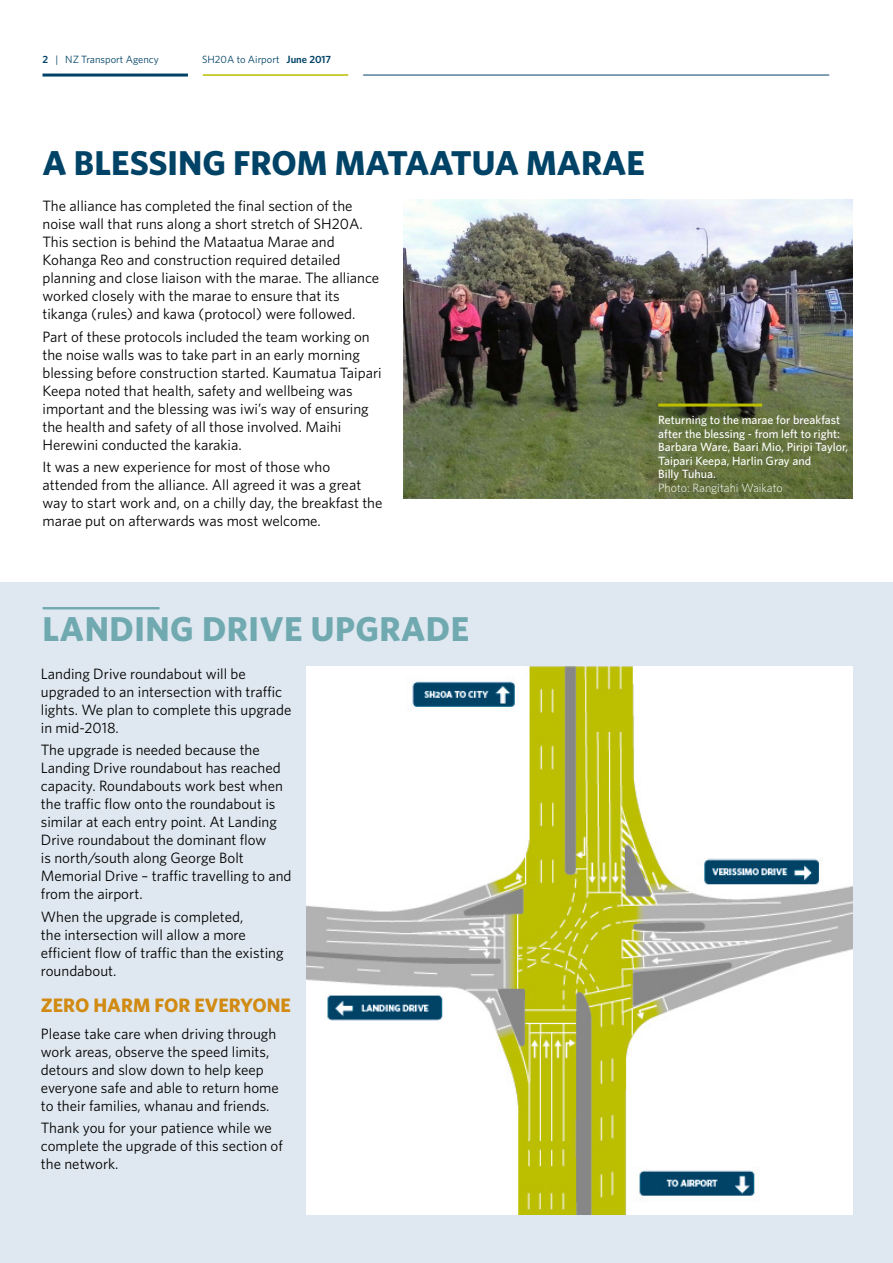
<style>
.page{position:relative;width:893px;height:1263px;background:#fff}
.page>*{position:absolute;margin:0;border:0;box-sizing:border-box;transform-origin:0 0}
.t1{font:700 34.5px "Whitney";color:#004366}
.t2{font:700 34.5px "Whitney";letter-spacing:.015em;color:#70a9b0}
.t3{font:700 19.5px "Whitney";color:#d18a12}
.t4{font:15px/18px "Whitney";color:#000}
.t5{font:500 12px/13.5px "Whitney";color:#fff}
.t6{font:300 12px "Whitney";color:#fff}
.t7{font:10.5px "Whitney";color:#004366}
.s1{font-weight:600}
</style>
<div class="page">
<hr style="left:43px;top:74px;width:145px;height:3px;background:#004366">
<hr style="left:363px;top:75px;width:466px;height:1px;background:#004366">
<hr style="left:203px;top:74px;width:145px;height:2px;background:#bcbe00">
<div style="left:0;top:583px;width:893px;height:680px;background:#dfe8f0"></div>
<img style="left:404px;top:199px;width:449px;height:299px">
<hr style="left:658px;top:404px;width:104px;height:3px;background:#bcbe00">
<img style="left:306px;top:666px;width:547px;height:548px">
<hr style="left:43px;top:607px;width:117px;height:2px;background:#70a9b0">
<p class="t7" style="left:43px;top:52px;width:118px"><span class="s1">2</span> | NZ Transport Agency</p>
<p class="t7" style="left:202px;top:52px;width:131px">SH20A to Airport <span class="s1">June 2017</span></p>
<h1 class="t1" style="left:43px;top:140px;width:604px">A BLESSING FROM MATAATUA MARAE</h1>
<p class="t4" style="left:43px;top:197px;width:338px">The alliance has completed the final section of the noise wall that runs along a short stretch of SH20A.<br>This section is behind the Mataatua Marae and Kohanga Reo and construction required detailed planning and close liaison with the marae. The alliance worked closely with the marae to ensure that its tikanga (rules) and kawa (protocol) were followed.</p>
<p class="t4" style="left:43px;top:327px;width:341px">Part of these protocols included the team working on the noise walls was to take part in an early morning blessing before construction started. Kaumatua Taipari Keepa noted that health, safety and wellbeing was important and the blessing was iwi’s way of ensuring the health and safety of all those involved. Maihi Herewini conducted the karakia.</p>
<p class="t4" style="left:43px;top:457px;width:341px">It was a new experience for most of those who attended from the alliance. All agreed it was a great way to start work and, on a chilly day, the breakfast the marae put on afterwards was most welcome.</p>
<p class="t5" style="left:658px;top:413px;width:191px">Returning to the marae for breakfast after the blessing - from left to right:<br>Barbara Ware, Baari Mio, Piripi Taylor,<br>Taipari Keepa, Harlin Gray and<br>Billy Tuhua.</p>
<p class="t6" style="left:658px;top:480px;width:126px">Photo: Rangitahi Waikato</p>
<h1 class="t2" style="left:43px;top:606px;width:428px">LANDING DRIVE UPGRADE</h1>
<p class="t4" style="left:41px;top:664px;width:252px">Landing Drive roundabout will be upgraded to an intersection with traffic lights. We plan to complete this upgrade in mid-2018.</p>
<p class="t4" style="left:41px;top:741px;width:252px">The upgrade is needed because the Landing Drive roundabout has reached capacity. Roundabouts work best when the traffic flow onto the roundabout is similar at each entry point. At Landing Drive roundabout the dominant flow<br>is north/south along George Bolt Memorial Drive – traffic travelling to and from the airport.</p>
<p class="t4" style="left:41px;top:907px;width:244px">When the upgrade is completed,<br>the intersection will allow a more efficient flow of traffic than the existing roundabout.</p>
<h2 class="t3" style="left:41px;top:992px;width:252px">ZERO HARM FOR EVERYONE</h2>
<p class="t4" style="left:41px;top:1024px;width:239px">Please take care when driving through work areas, observe the speed limits, detours and slow down to help keep everyone safe and able to return home to their families, whanau and friends.</p>
<p class="t4" style="left:41px;top:1118px;width:244px">Thank you for your patience while we complete the upgrade of this section of the network.</p>
</div>
